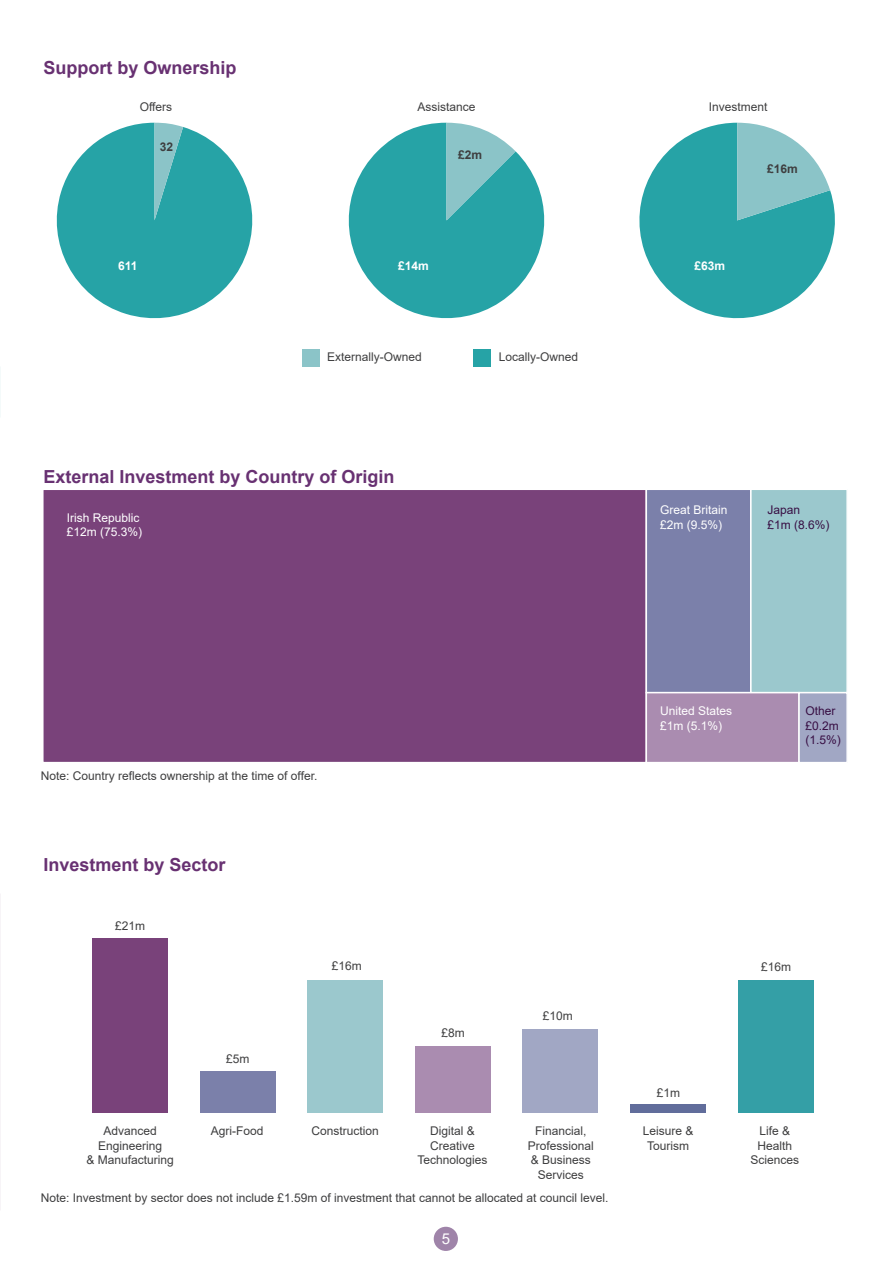
<style>
.page{position:relative;width:893px;height:1263px;background:#fff}
.page>*{position:absolute;margin:0;border:0;box-sizing:border-box;transform-origin:0 0}
.t1{font:700 18px "Arial";color:#683172}
.t2{font:15px "Arial";color:#fff}
.t3{font:12px/14.4px "Arial";color:#3e3e3f;text-align:center}
.t4{font:12px/14.4px "Arial";color:#fff}
.t5{font:12px/14.4px "Arial";color:#380f44}
.t6{font:700 12px "Arial";color:#fff}
.t7{font:700 12px "Arial";color:#3e3e3f}
</style>
<div class="page">
<div style="left:434px;top:1227px;width:24px;height:24px;background:#9f84a9;border-radius:50%"></div>
<svg style="left:56px;top:123px;width:197px;height:196px;fill:#26a3a6"></svg>
<svg style="left:155px;top:123px;width:28px;height:97px;background:#5cb5b8"></svg>
<svg style="left:348px;top:123px;width:197px;height:196px"></svg>
<svg style="left:639px;top:123px;width:196px;height:196px;fill:#26a3a6"></svg>
<svg style="left:737px;top:123px;width:93px;height:97px"></svg>
<div style="left:474px;top:349px;width:17px;height:17px;background:#26a3a6"></div>
<div style="left:302px;top:349px;width:17px;height:17px;background:#8bc4c8"></div>
<div style="left:92px;top:938px;width:76px;height:174px;background:#79427a"></div>
<div style="left:200px;top:1071px;width:75px;height:41px;background:#7b80aa"></div>
<div style="left:308px;top:980px;width:75px;height:132px;background:#9bc8cd"></div>
<div style="left:415px;top:1046px;width:75px;height:66px;background:#aa8cb0"></div>
<div style="left:523px;top:1029px;width:75px;height:83px;background:#a1a7c4"></div>
<div style="left:630px;top:1104px;width:76px;height:8px;background:#616d9b"></div>
<div style="left:738px;top:980px;width:75px;height:132px;background:#349fa6"></div>
<div style="left:43px;top:489px;width:603px;height:274px;background:#79427a"></div>
<div style="left:42px;top:488px;width:605px;height:275px;border:2px solid #fff"></div>
<div style="left:646px;top:489px;width:105px;height:204px;background:#7b80aa"></div>
<div style="left:646px;top:488px;width:106px;height:205px;border:2px solid #fff"></div>
<div style="left:751px;top:489px;width:96px;height:204px;background:#9bc8cd"></div>
<div style="left:750px;top:488px;width:98px;height:205px;border:2px solid #fff"></div>
<div style="left:646px;top:693px;width:153px;height:70px;background:#aa8cb0"></div>
<div style="left:646px;top:692px;width:154px;height:71px;border:2px solid #fff"></div>
<div style="left:799px;top:693px;width:48px;height:70px;background:#a1a7c4"></div>
<div style="left:798px;top:692px;width:50px;height:71px;border:2px solid #fff"></div>
<p class="t1" style="left:43px;top:55px;width:195px">Support by Ownership</p>
<p class="t3" style="left:140px;top:100px;width:34px">Offers</p>
<p class="t3" style="left:417px;top:100px;width:60px">Assistance</p>
<p class="t3" style="left:709px;top:100px;width:60px">Investment</p>
<p class="t7" style="left:160px;top:138px;width:15px">32</p>
<p class="t6" style="left:118px;top:257px;width:21px">611</p>
<p class="t7" style="left:458px;top:146px;width:26px">£2m</p>
<p class="t6" style="left:398px;top:257px;width:32px">£14m</p>
<p class="t3" style="left:327px;top:349px;width:96px">Externally-Owned</p>
<p class="t3" style="left:499px;top:349px;width:81px">Locally-Owned</p>
<p class="t1" style="left:43px;top:464px;width:353px">External Investment by Country of Origin</p>
<p class="t6" style="left:694px;top:257px;width:32px">£63m</p>
<p class="t7" style="left:767px;top:161px;width:32px">£16m</p>
<p class="t4" style="left:660px;top:503px;width:69px">Great Britain £2m (9.5%)</p>
<p class="t4" style="left:67px;top:510px;width:77px">Irish Republic £12m (75.3%)</p>
<p class="t5" style="left:767px;top:503px;width:64px">Japan<br>£1m (8.6%)</p>
<p class="t3" style="left:41px;top:768px;width:278px">Note: Country reflects ownership at the time of offer.</p>
<p class="t1" style="left:43px;top:852px;width:184px">Investment by Sector</p>
<p class="t3" style="left:115px;top:918px;width:32px">£21m</p>
<p class="t3" style="left:332px;top:958px;width:32px">£16m</p>
<p class="t3" style="left:226px;top:1051px;width:25px">£5m</p>
<p class="t3" style="left:441px;top:1025px;width:25px">£8m</p>
<p class="t3" style="left:543px;top:1009px;width:32px">£10m</p>
<p class="t4" style="left:660px;top:704px;width:74px">United States £1m (5.1%)</p>
<p class="t5" style="left:806px;top:704px;width:37px">Other £0.2m (1.5%)</p>
<p class="t3" style="left:657px;top:1085px;width:25px">£1m</p>
<p class="t3" style="left:761px;top:959px;width:32px">£16m</p>
<p class="t3" style="left:86px;top:1124px;width:89px">Advanced<br>Engineering<br>&amp; Manufacturing</p>
<p class="t3" style="left:211px;top:1124px;width:54px">Agri-Food</p>
<p class="t3" style="left:312px;top:1124px;width:69px">Construction</p>
<p class="t3" style="left:418px;top:1124px;width:72px">Digital &amp;<br>Creative<br>Technologies</p>
<p class="t3" style="left:528px;top:1124px;width:68px">Financial,<br>Professional &amp; Business<br>Services</p>
<p class="t3" style="left:643px;top:1124px;width:52px">Leisure &amp;<br>Tourism</p>
<p class="t3" style="left:750px;top:1124px;width:50px">Life &amp;<br>Health<br>Sciences</p>
<p class="t3" style="left:41px;top:1190px;width:569px">Note: Investment by sector does not include £1.59m of investment that cannot be allocated at council level.</p>
<p class="t2" style="left:442px;top:1228px;width:10px">5</p>
</div>
